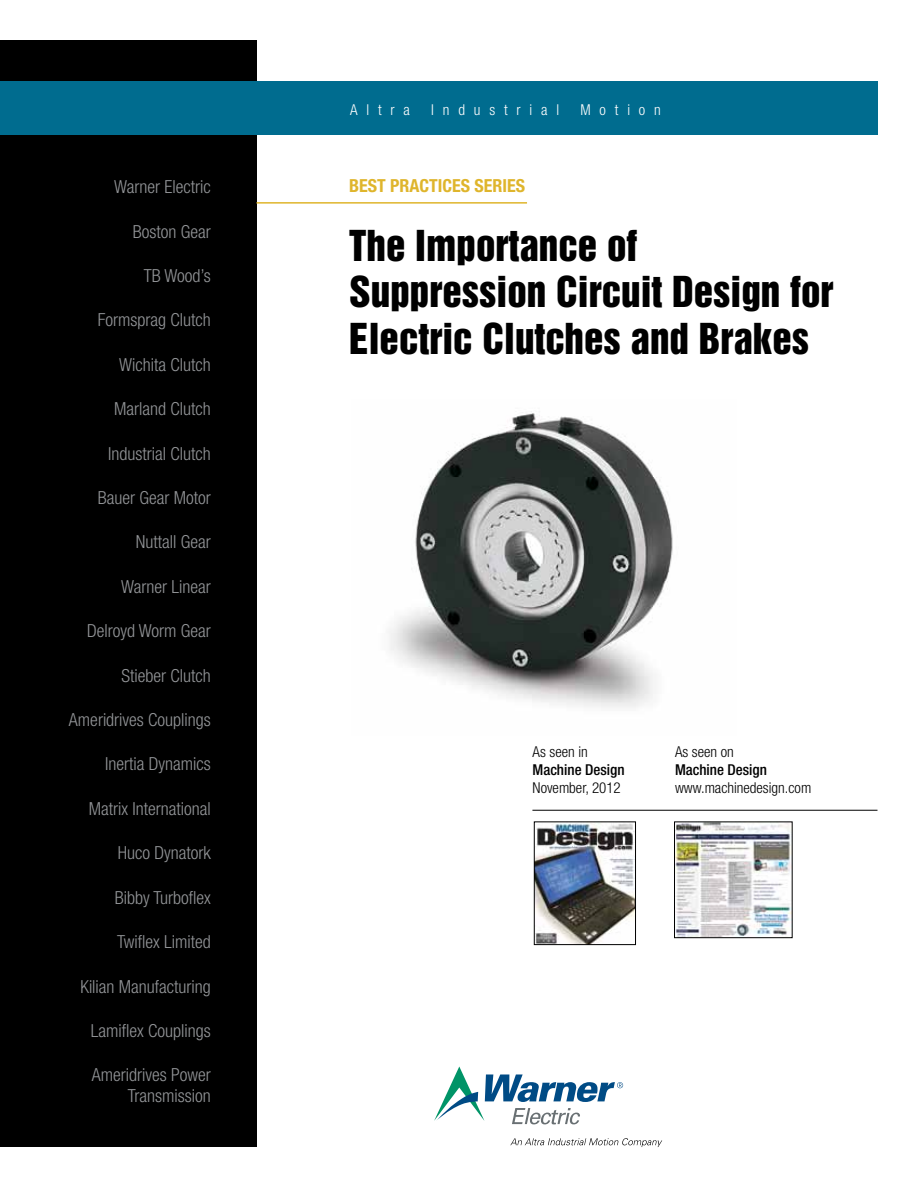
<style>
.page{position:relative;width:918px;height:1188px;background:#fff}
.page>*{position:absolute;margin:0;border:0;box-sizing:border-box;transform-origin:0 0}
.t1{font:39px/46.5px "Helvetica Inserat LT Std";color:#000}
.t2{font:300 condensed 18px/21px "Helvetica Neue LT Std";color:#939598;text-align:right}
.t3{font:700 condensed 18px "Helvetica Neue LT Std";color:#dfb52c}
.t4{font:300 condensed 15px "Helvetica Neue LT Std";color:#000}
.t5{font:500 condensed 15px "Helvetica Neue LT Std";color:#000}
.t6{font:300 condensed 15px "Helvetica Neue LT Std";letter-spacing:.59em;color:#fff}
</style>
<div class="page">
<img style="left:389px;top:411px;width:284px;height:297px">
<div style="left:0;top:40px;width:256px;height:1108px;background:#000"></div>
<div style="left:0;top:81px;width:877px;height:54px;background:#006c8f"></div>
<svg style="left:510px;top:1138px;width:152px;height:9px"></svg>
<svg style="left:434px;top:1066px;width:189px;height:58px"></svg>
<hr style="left:256px;top:202px;width:271px;height:2px;background:#dfb52c">
<hr style="left:532px;top:810px;width:345px;height:1px;background:#000">
<img style="left:676px;top:824px;width:114px;height:112px">
<div style="left:674px;top:822px;width:118px;height:116px;border:1px solid #000"></div>
<img style="left:536px;top:824px;width:98px;height:119px">
<div style="left:534px;top:822px;width:102px;height:123px;border:1px solid #000"></div>
<p class="t2" style="left:114px;top:176px;width:98px">Warner Electric</p>
<p class="t2" style="left:133px;top:221px;width:79px">Boston Gear</p>
<p class="t2" style="left:144px;top:265px;width:68px">TB Wood’s</p>
<p class="t2" style="left:98px;top:309px;width:114px">Formsprag Clutch</p>
<p class="t2" style="left:119px;top:354px;width:93px">Wichita Clutch</p>
<p class="t2" style="left:114px;top:398px;width:98px">Marland Clutch</p>
<p class="t2" style="left:108px;top:443px;width:104px">Industrial Clutch</p>
<p class="t2" style="left:98px;top:487px;width:115px">Bauer Gear Motor</p>
<p class="t2" style="left:136px;top:531px;width:76px">Nuttall Gear</p>
<p class="t2" style="left:121px;top:576px;width:91px">Warner Linear</p>
<p class="t2" style="left:87px;top:620px;width:125px">Delroyd Worm Gear</p>
<p class="t2" style="left:122px;top:665px;width:91px">Stieber Clutch</p>
<p class="t2" style="left:69px;top:709px;width:143px">Ameridrives Couplings</p>
<p class="t2" style="left:105px;top:753px;width:107px">Inertia Dynamics</p>
<p class="t2" style="left:89px;top:798px;width:123px">Matrix International</p>
<p class="t2" style="left:118px;top:842px;width:94px">Huco Dynatork</p>
<p class="t2" style="left:115px;top:887px;width:97px">Bibby Turboflex</p>
<p class="t2" style="left:117px;top:931px;width:95px">Twiflex Limited</p>
<p class="t2" style="left:80px;top:976px;width:132px">Kilian Manufacturing</p>
<p class="t2" style="left:91px;top:1020px;width:121px">Lamiflex Couplings</p>
<p class="t2" style="left:92px;top:1064px;width:120px">Ameridrives Power<br>Transmission</p>
<p class="t6" style="left:350px;top:101px;width:61px">Altra</p>
<p class="t6" style="left:431px;top:101px;width:129px">Industrial</p>
<p class="t6" style="left:581px;top:101px;width:82px">Motion</p>
<p class="t3" style="left:349px;top:175px;width:177px">BEST PRACTICES SERIES</p>
<h1 class="t1" style="left:349px;top:223px;width:486px">The Importance of<br>Suppression Circuit Design for<br>Electric Clutches and Brakes</h1>
<p class="t4" style="left:533px;top:743px;width:57px">As seen in</p>
<p class="t5" style="left:533px;top:760px;width:94px">Machine Design</p>
<p class="t4" style="left:533px;top:779px;width:90px">November, 2012</p>
<p class="t4" style="left:675px;top:743px;width:60px">As seen on</p>
<p class="t5" style="left:675px;top:760px;width:94px">Machine Design</p>
<p class="t4" style="left:675px;top:779px;width:138px">www.machinedesign.com</p>
</div>
